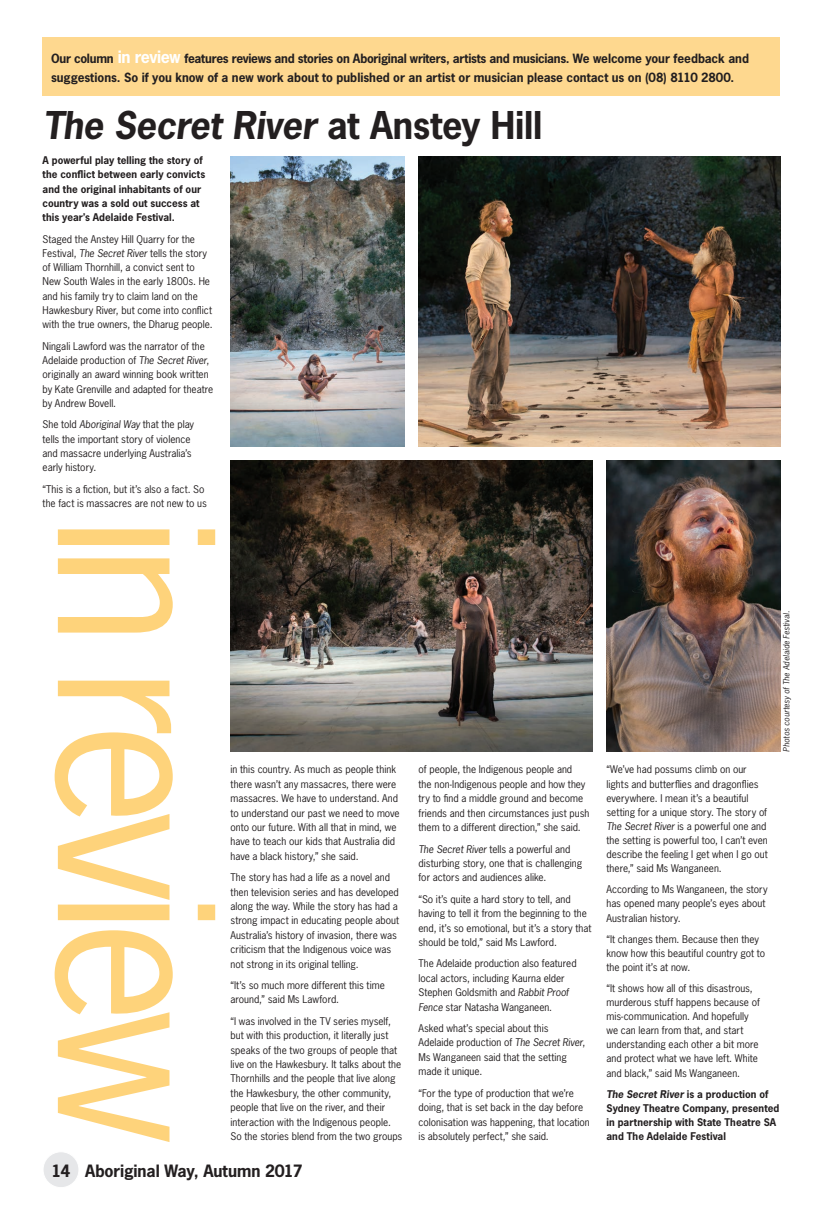
<style>
.page{position:relative;width:820px;height:1225px;background:#fff}
.page>*{position:absolute;margin:0;border:0;box-sizing:border-box;transform-origin:0 0}
.t1{font:202px "News Gothic Std";letter-spacing:-.06em;color:#fec85a}
.t2{font:italic 700 36px "News Gothic Std";letter-spacing:-.015em;color:#231f20}
.t3{font:700 16px "News Gothic Std";letter-spacing:-.01em;color:#231f20}
.t4{font:700 12px/18px "News Gothic Std";letter-spacing:-.01em;color:#231f20}
.t5{font:10px/14.4px "News Gothic Std";color:#231f20}
.t6{font:700 10px/14.3px "News Gothic Std";letter-spacing:.005em;color:#231f20}
.t7{font:italic 8px "News Gothic Std";letter-spacing:.015em;color:#231f20}
.s1{font-size:16px;color:#fff}
.s2{font-style:normal}
.s3{font-style:italic}
</style>
<div class="page">
<div style="left:43px;top:1151px;width:36px;height:36px;background:#e6e7e9;border-radius:50%"></div>
<div style="left:43px;top:1151px;width:36px;height:37px;border:1px solid #fff;border-radius:50%"></div>
<div style="left:43px;top:37px;width:737px;height:59px;background:#fed88f"></div>
<img style="left:230px;top:156px;width:174px;height:291px">
<img style="left:606px;top:461px;width:174px;height:290px">
<img style="left:230px;top:461px;width:362px;height:290px">
<img style="left:418px;top:156px;width:362px;height:291px">
<p class="t4" style="left:51px;top:50px;width:699px">Our column <span class="s1">in review</span> features reviews and stories on Aboriginal writers, artists and musicians. We welcome your feedback and suggestions. So if you know of a new work about to published or an artist or musician please contact us on (08) 8110 2800.</p>
<h2 class="t2" style="left:43px;top:102px;width:500px">The Secret River <span class="s2">at Anstey Hill</span></h2>
<p class="t6" style="left:43px;top:153px;width:164px">A powerful play telling the story of the conflict between early convicts and the original inhabitants of our country was a sold out success at this year’s Adelaide Festival.</p>
<p class="t5" style="left:43px;top:231px;width:171px">Staged the Anstey Hill Quarry for the Festival, <span class="s3">The Secret River</span> tells the story of William Thornhill, a convict sent to New South Wales in the early 1800s. He and his family try to claim land on the Hawkesbury River, but come into conflict with the true owners, the Dharug people.</p>
<p class="t5" style="left:43px;top:339px;width:172px">Ningali Lawford was the narrator of the Adelaide production of <span class="s3">The Secret River</span>, originally an award winning book written by Kate Grenville and adapted for theatre by Andrew Bovell.</p>
<p class="t5" style="left:43px;top:417px;width:153px">She told <span class="s3">Aboriginal Way</span> that the play tells the important story of violence and massacre underlying Australia’s early history.</p>
<p class="t5" style="left:43px;top:482px;width:166px">“This is a fiction, but it’s also a fact. So the fact is massacres are not new to us</p>
<h1 class="t1" style="left:264px;top:517px;width:628px;rotate:90deg">in review</h1>
<p class="t5" style="left:230px;top:762px;width:171px">in this country. As much as people think there wasn’t any massacres, there were massacres. We have to understand. And to understand our past we need to move onto our future. With all that in mind, we have to teach our kids that Australia did have a black history,” she said.</p>
<p class="t5" style="left:230px;top:870px;width:170px">The story has had a life as a novel and then television series and has developed along the way. While the story has had a strong impact in educating people about Australia’s history of invasion, there was criticism that the Indigenous voice was not strong in its original telling.</p>
<p class="t5" style="left:230px;top:978px;width:156px">“It’s so much more different this time around,” said Ms Lawford.</p>
<p class="t5" style="left:230px;top:1013px;width:173px">“I was involved in the TV series myself, but with this production, it literally just speaks of the two groups of people that live on the Hawkesbury. It talks about the Thornhills and the people that live along the Hawkesbury, the other community, people that live on the river, and their interaction with the Indigenous people.<br>So the stories blend from the two groups</p>
<h3 class="t3" style="left:51px;top:1160px;width:252px">14 Aboriginal Way, Autumn 2017</h3>
<p class="t5" style="left:418px;top:762px;width:172px">of people, the Indigenous people and<br>the non-Indigenous people and how they try to find a middle ground and become friends and then circumstances just push them to a different direction,” she said.</p>
<p class="t5" style="left:418px;top:841px;width:165px"><span class="s3">The Secret River</span> tells a powerful and disturbing story, one that is challenging for actors and audiences alike.</p>
<p class="t5" style="left:418px;top:891px;width:174px">“So it’s quite a hard story to tell, and having to tell it from the beginning to the end, it’s so emotional, but it’s a story that should be told,” said Ms Lawford.</p>
<p class="t5" style="left:418px;top:956px;width:159px">The Adelaide production also featured local actors, including Kaurna elder Stephen Goldsmith and <span class="s3">Rabbit Proof Fence</span> star Natasha Wanganeen.</p>
<p class="t5" style="left:418px;top:1021px;width:168px">Asked what’s special about this<br>Adelaide production of <span class="s3">The Secret River</span>,<br>Ms Wanganeen said that the setting made it unique.</p>
<p class="t5" style="left:418px;top:1085px;width:173px">“For the type of production that we’re doing, that is set back in the day before colonisation was happening, that location is absolutely perfect,” she said.</p>
<p class="t7" style="left:780px;top:751px;width:142px;rotate:-90deg">Photos courtesy of The Adelaide Festival.</p>
<p class="t5" style="left:606px;top:762px;width:163px;line-height:14.1px">“We’ve had possums climb on our lights and butterflies and dragonflies everywhere. I mean it’s a beautiful setting for a unique story. The story of <span class="s3">The Secret River</span> is a powerful one and the setting is powerful too, I can’t even describe the feeling I get when I go out there,” said Ms Wanganeen.</p>
<p class="t5" style="left:606px;top:882px;width:162px;line-height:14.1px">According to Ms Wanganeen, the story has opened many people’s eyes about<br>Australian history.</p>
<p class="t5" style="left:606px;top:931px;width:160px;line-height:14.1px">“It changes them. Because then they know how this beautiful country got to the point it’s at now.</p>
<p class="t5" style="left:606px;top:981px;width:155px;line-height:14.1px">“It shows how all of this disastrous, murderous stuff happens because of mis-communication. And hopefully we can learn from that, and start understanding each other a bit more and protect what we have left. White and black,” said Ms Wanganeen.</p>
<p class="t6" style="left:606px;top:1086px;width:174px"><span class="s3">The Secret River</span> is a production of Sydney Theatre Company, presented in partnership with State Theatre SA and The Adelaide Festival</p>
</div>
